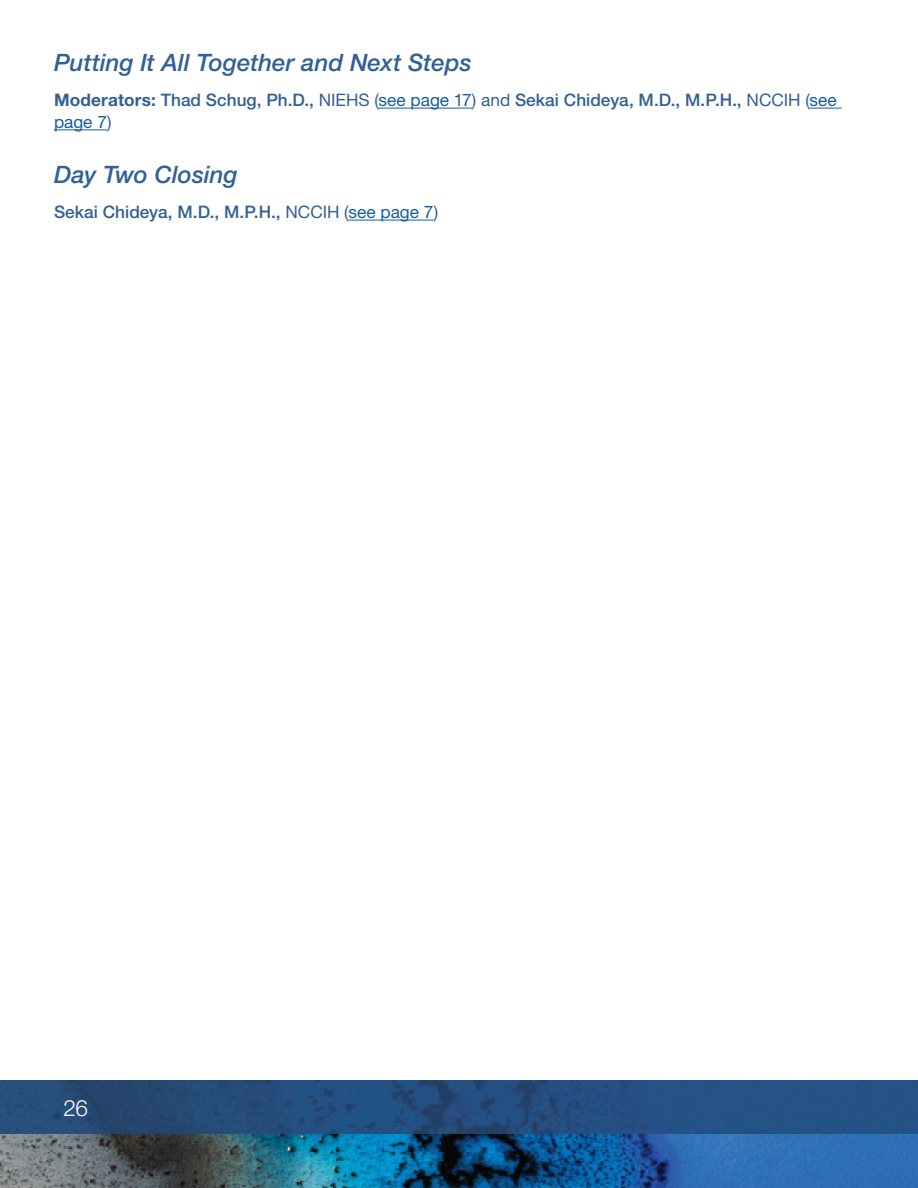
<style>
.page{position:relative;width:918px;height:1188px;background:#fff}
.page>*{position:absolute;margin:0;border:0;box-sizing:border-box;transform-origin:0 0}
.Subhead_1{font:italic 500 24px "Helvetica Neue LT Std";color:#326195}
.t1{font:300 22.5px "Helvetica Neue LT Std";color:#fff}
.name_blue{font:500 17.25px/21.8px "Helvetica Neue LT Std";color:#326195}
.s1{font-weight:700}
.s2{font-weight:400}
.s3{font-weight:400;color:#175d9e}
</style>
<div class="page">
<img style="left:0;top:1080px;width:918px;height:108px">
<hr style="left:379px;top:108px;width:93px;height:1px;background:#175d9e">
<hr style="left:809px;top:108px;width:33px;height:1px;background:#175d9e">
<hr style="left:54px;top:129px;width:53px;height:1px;background:#175d9e">
<hr style="left:348px;top:220px;width:86px;height:1px;background:#175d9e">
<p class="Subhead_1" style="left:54px;top:48px;width:419px">Putting It All Together and Next Steps</p>
<p class="name_blue" style="left:54px;top:89px;width:784px"><span class="s1">Moderators:</span> Thad Schug, Ph.D., <span class="s2">NIEHS (</span><span class="s3">see page 17</span><span class="s2">) and</span> Sekai Chideya, M.D., M.P.H., <span class="s2">NCCIH (</span><span class="s3">see page 7</span><span class="s2">)</span></p>
<p class="Subhead_1" style="left:54px;top:160px;width:185px">Day Two Closing</p>
<p class="name_blue" style="left:54px;top:201px;width:386px">Sekai Chideya, M.D., M.P.H., <span class="s2">NCCIH (</span><span class="s3">see page 7</span><span class="s2">)</span></p>
<h2 class="t1" style="left:63px;top:1094px;width:26px">26</h2>
</div>
